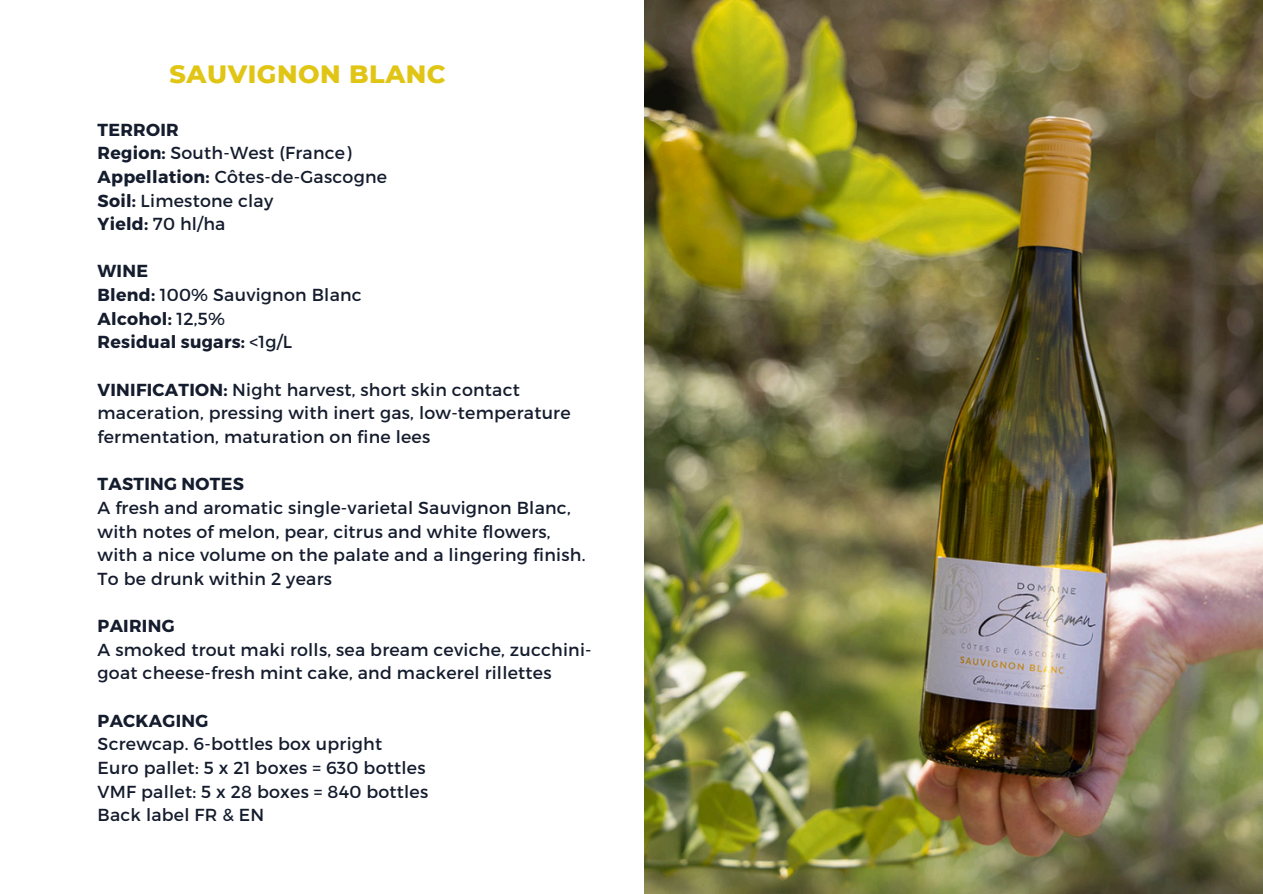
<style>
.page{position:relative;width:1263px;height:894px;background:#fff}
.page>*{position:absolute;margin:0;border:0;box-sizing:border-box;transform-origin:0 0}
.t1{font:800 25.5px "Montserrat";letter-spacing:.02em;color:#e1c514}
.t2{font:17.4px/23.7px "Montserrat";letter-spacing:.015em;color:#141c2d}
.t3{font:700 17.4px "Montserrat";letter-spacing:.015em;color:#141c2d}
.s1{font-weight:700}
.s2{font-weight:400}
</style>
<div class="page">
<img style="left:644px;top:0;width:619px;height:893px">
<p class="t1" style="left:170px;top:58px;width:278px">SAUVIGNON BLANC</p>
<p class="t3" style="left:98px;top:118px;width:83px">TERROIR</p>
<p class="t2" style="left:98px;top:140px;width:255px"><span class="s1">Region:</span> South-West (France)</p>
<p class="t2" style="left:98px;top:164px;width:291px"><span class="s1">Appellation:</span> Côtes-de-Gascogne</p>
<p class="t2" style="left:98px;top:187px;width:177px"><span class="s1">Soil:</span> Limestone clay</p>
<p class="t2" style="left:98px;top:211px;width:129px"><span class="s1">Yield:</span> 70 hl/ha</p>
<p class="t3" style="left:98px;top:260px;width:52px">WINE</p>
<p class="t2" style="left:98px;top:282px;width:266px"><span class="s1">Blend:</span> 100% Sauvignon Blanc</p>
<p class="t3" style="left:98px;top:307px;width:129px">Alcohol: <span class="s2">12,5%</span></p>
<p class="t3" style="left:98px;top:331px;width:196px">Residual sugars: <span class="s2">&lt;1g/L</span></p>
<p class="t2" style="left:98px;top:376px;width:474px"><span class="s1">VINIFICATION:</span> Night harvest, short skin contact maceration, pressing with inert gas, low-temperature fermentation, maturation on fine lees</p>
<p class="t3" style="left:98px;top:472px;width:148px">TASTING NOTES</p>
<p class="t2" style="left:98px;top:495px;width:489px">A fresh and aromatic single-varietal Sauvignon Blanc, with notes of melon, pear, citrus and white flowers, with a nice volume on the palate and a lingering finish.</p>
<p class="t2" style="left:98px;top:565px;width:236px">To be drunk within 2 years</p>
<p class="t3" style="left:98px;top:614px;width:79px">PAIRING</p>
<p class="t2" style="left:98px;top:636px;width:496px">A smoked trout maki rolls, sea bream ceviche, zucchini&shy;goat cheese-fresh mint cake, and mackerel rillettes</p>
<p class="t3" style="left:98px;top:709px;width:112px">PACKAGING</p>
<p class="t2" style="left:98px;top:731px;width:286px">Screwcap. 6-bottles box upright</p>
<p class="t2" style="left:98px;top:754px;width:329px">Euro pallet: 5 x 21 boxes = 630 bottles</p>
<p class="t2" style="left:98px;top:778px;width:332px">VMF pallet: 5 x 28 boxes = 840 bottles</p>
<p class="t2" style="left:98px;top:802px;width:168px">Back label FR &amp; EN</p>
</div>
